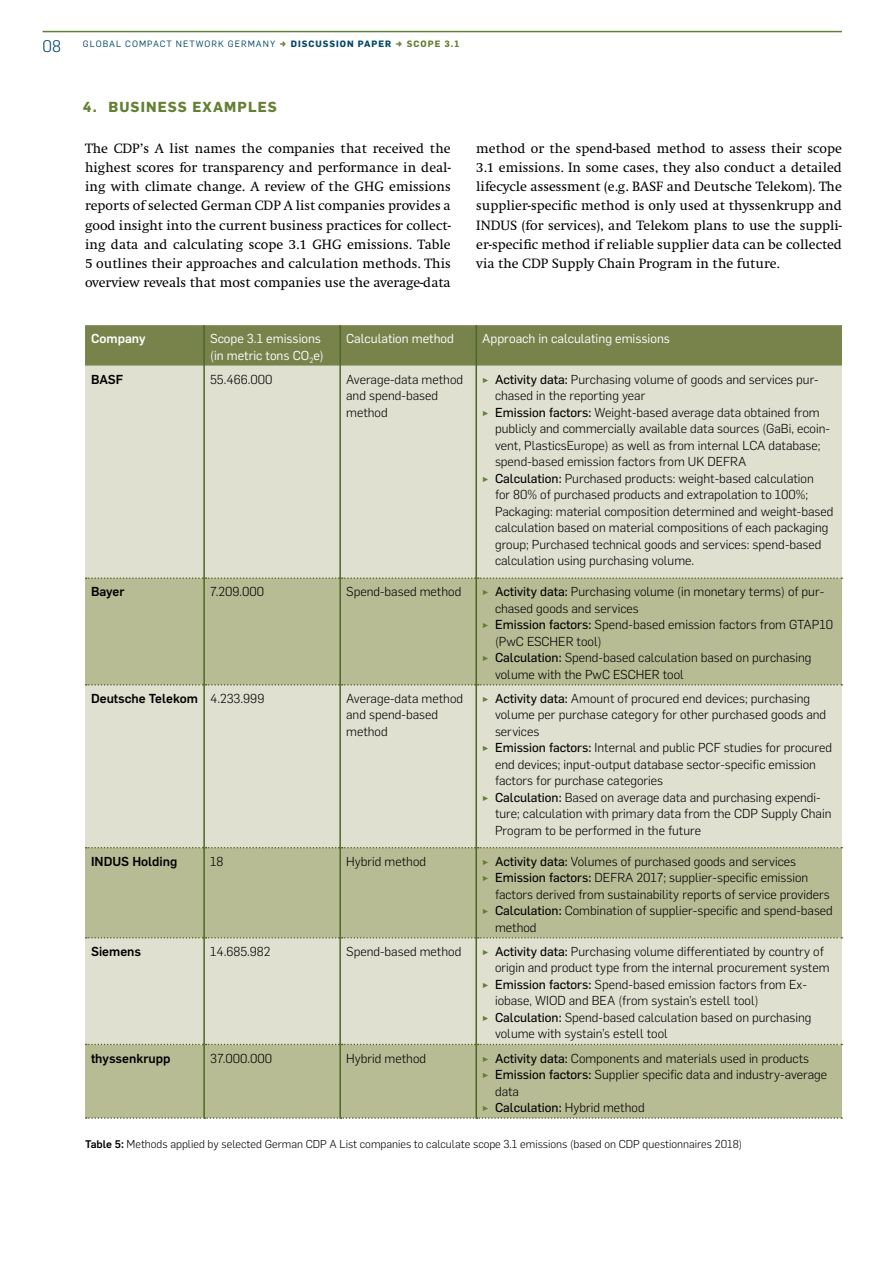
<style>
.page{position:relative;width:893px;height:1263px;background:#fff}
.page>*{position:absolute;margin:0;border:0;box-sizing:border-box;transform-origin:0 0}
.t1{font:300 16.5px "Flama";color:#00466c}
.t2{font:700 14.25px "Flama";letter-spacing:.08em;color:#648033}
.t3{font:14.1px/19.2px "Swift";color:#000;text-align:justify}
.t4{font:300 12.75px/16.5px "Flama";color:#000}
.t5{font:12.75px/16.5px "Flama";color:#fff}
.t6{font:500 12.75px "Flama";color:#000}
.t7{font:12.75px "Flama Basic";color:#000}
.t8{font:500 12.75px "Flama";color:#fff}
.t9{font:300 11.25px "Flama";color:#000}
.t10{font:9px "Flama";letter-spacing:.11em;color:#00466c}
.t11{font:700 9px "Flama";letter-spacing:.11em;color:#00466c}
.t12{font:700 9px "Flama";color:#648033}
.s1{color:#648033}
.s2{font-family:"Flama Basic";font-weight:400}
.s3{font-weight:300}
.s4{font-family:"Flama";font-weight:300}
.s5{font-weight:500;font-size:10.8px}
</style>
<div class="page">
<hr style="left:43px;top:31px;width:799px;height:1px;background:#648033">
<div style="left:85px;top:325px;width:757px;height:41px;background:#78834c"></div>
<div style="left:85px;top:366px;width:757px;height:481px;background:#dfe0cf"></div>
<div style="left:85px;top:578px;width:757px;height:107px;background:#b8bc94"></div>
<svg style="left:86px;top:577px;width:756px;height:2px"></svg>
<svg style="left:86px;top:684px;width:756px;height:1px"></svg>
<svg style="left:85px;top:847px;width:757px;height:272px"></svg>
<hr style="left:339px;top:325px;width:2px;height:41px;background:#4f6527">
<hr style="left:339px;top:366px;width:2px;height:212px;background:#4f6527">
<hr style="left:339px;top:578px;width:2px;height:107px;background:#4f6527">
<hr style="left:339px;top:685px;width:2px;height:163px;background:#4f6527">
<hr style="left:339px;top:848px;width:2px;height:90px;background:#4f6527">
<hr style="left:339px;top:938px;width:2px;height:106px;background:#4f6527">
<hr style="left:339px;top:1044px;width:2px;height:73px;background:#4f6527">
<hr style="left:475px;top:325px;width:2px;height:41px;background:#4f6527">
<hr style="left:475px;top:366px;width:2px;height:212px;background:#4f6527">
<hr style="left:475px;top:578px;width:2px;height:107px;background:#4f6527">
<hr style="left:475px;top:685px;width:2px;height:163px;background:#4f6527">
<hr style="left:475px;top:848px;width:2px;height:90px;background:#4f6527">
<hr style="left:475px;top:938px;width:2px;height:106px;background:#4f6527">
<hr style="left:475px;top:1044px;width:2px;height:73px;background:#4f6527">
<hr style="left:203px;top:325px;width:2px;height:41px;background:#4f6527">
<hr style="left:203px;top:366px;width:2px;height:212px;background:#4f6527">
<hr style="left:203px;top:578px;width:2px;height:107px;background:#4f6527">
<hr style="left:203px;top:685px;width:2px;height:163px;background:#4f6527">
<hr style="left:203px;top:848px;width:2px;height:90px;background:#4f6527">
<hr style="left:203px;top:938px;width:2px;height:106px;background:#4f6527">
<hr style="left:203px;top:1044px;width:2px;height:73px;background:#4f6527">
<p class="t1" style="left:43px;top:35px;width:20px">08</p>
<p class="t10" style="left:83px;top:38px;width:194px">Global Compact Network Germany</p>
<p class="t11" style="left:291px;top:37px;width:102px">DISCUSSION PAPER</p>
<p class="t12" style="left:407px;top:37px;width:22px">SCOPE</p>
<p class="t12" style="left:444px;top:37px;width:16px">3.1</p>
<p class="t2" style="left:83px;top:96px;width:195px">4. BUSINESS EXAMPLES</p>
<p class="t3" style="left:85px;top:139px;width:367px">The CDP’s A list names the companies that received the highest scores for transparency and performance in deal&shy;ing with climate change. A review of the GHG emissions reports of selected German CDP A list companies provides a good insight into the current business practices for collect&shy;ing data and calculating scope 3.1 GHG emissions. Table 5 outlines their approaches and calculation methods. This overview reveals that most companies use the average-data</p>
<p class="t3" style="left:476px;top:139px;width:367px">method or the spend-based method to assess their scope 3.1 emissions. In some cases, they also conduct a detailed lifecycle assessment (e.g. BASF and Deutsche Telekom). The supplier-specific method is only used at thyssenkrupp and INDUS (for services), and Telekom plans to use the suppli&shy;er-specific method if reliable supplier data can be collected via the CDP Supply Chain Program in the future.</p>
<p class="t8" style="left:91px;top:330px;width:56px">Company</p>
<p class="t5" style="left:210px;top:330px;width:115px">Scope 3.1 emissions (in metric tons CO <sub>2</sub>e)</p>
<p class="t5" style="left:346px;top:330px;width:109px">Calculation method</p>
<p class="t5" style="left:482px;top:330px;width:189px">Approach in calculating emissions</p>
<p class="t6" style="left:91px;top:370px;width:9px">BAS</p>
<p class="t6" style="left:116px;top:370px;width:9px">F</p>
<p class="t4" style="left:210px;top:370px;width:64px">55.466.000</p>
<p class="t4" style="left:346px;top:370px;width:119px">Average-data method and spend-based method</p>
<p class="t4" style="left:495px;top:370px;width:325px;text-indent:-13px"><span class="s1">✓</span> <span class="s2">Activity data:</span> Purchasing volume of goods and services pur&shy;chased in the reporting year</p>
<p class="t4" style="left:495px;top:403px;width:336px;text-indent:-13px"><span class="s1">✓</span> <span class="s2">Emission factors:</span> Weight-based average data obtained from publicly and commercially available data sources (GaBi, ecoin&shy;vent, PlasticsEurope) as well as from internal LCA database; spend-based emission factors from UK DEFRA</p>
<p class="t4" style="left:495px;top:469px;width:340px;text-indent:-13px"><span class="s1">✓</span> <span class="s2">Calculation:</span> Purchased products: weight-based calculation<br>for 80% of purchased products and extrapolation to 100%; Packaging: material composition determined and weight-based calculation based on material compositions of each packaging group; Purchased technical goods and services: spend-based calculation using purchasing volume.</p>
<p class="t6" style="left:91px;top:582px;width:35px">Bayer</p>
<p class="t4" style="left:210px;top:583px;width:56px">7.209.000</p>
<p class="t4" style="left:346px;top:583px;width:117px">Spend-based method</p>
<p class="t4" style="left:495px;top:583px;width:331px;text-indent:-13px"><span class="s1">✓</span> <span class="s2">Activity data:</span> Purchasing volume (in monetary terms) of pur&shy;chased goods and services</p>
<p class="t4" style="left:495px;top:616px;width:340px;text-indent:-13px"><span class="s1">✓</span> <span class="s2">Emission factors:</span> Spend-based emission factors from GTAP10 (PwC ESCHER tool)</p>
<p class="t4" style="left:495px;top:649px;width:318px;text-indent:-13px"><span class="s1">✓</span> <span class="s2">Calculation:</span> Spend-based calculation based on purchasing volume with the PwC ESCHER tool</p>
<p class="t6" style="left:91px;top:689px;width:175px">Deutsche Telekom <span class="s3">4.233.999</span></p>
<p class="t4" style="left:346px;top:689px;width:119px">Average-data method and spend-based method</p>
<p class="t4" style="left:495px;top:689px;width:333px;text-indent:-13px"><span class="s1">✓</span> <span class="s2">Activity data:</span> Amount of procured end devices; purchasing volume per purchase category for other purchased goods and services</p>
<p class="t4" style="left:495px;top:739px;width:339px;text-indent:-13px"><span class="s1">✓</span> <span class="s2">Emission factors:</span> Internal and public PCF studies for procured end devices; input-output database sector-specific emission factors for purchase categories</p>
<p class="t4" style="left:495px;top:788px;width:338px;text-indent:-13px"><span class="s1">✓</span> <span class="s2">Calculation:</span> Based on average data and purchasing expendi&shy;ture; calculation with primary data from the CDP Supply Chain<br>Program to be performed in the future</p>
<p class="t6" style="left:91px;top:852px;width:9px">INDUS</p>
<p class="t6" style="left:132px;top:852px;width:46px">Holding</p>
<p class="t4" style="left:210px;top:852px;width:15px">18</p>
<p class="t4" style="left:346px;top:852px;width:81px">Hybrid method</p>
<p class="t4" style="left:482px;top:852px;width:315px"><span class="s1">✓</span> <span class="s2">Activity data:</span> Volumes of purchased goods and services</p>
<p class="t4" style="left:495px;top:869px;width:336px;text-indent:-13px"><span class="s1">✓</span> <span class="s2">Emission factors:</span> DEFRA 2017; supplier-specific emission factors derived from sustainability reports of service providers</p>
<p class="t4" style="left:495px;top:902px;width:339px;text-indent:-13px"><span class="s1">✓</span> <span class="s2">Calculation:</span> Combination of supplier-specific and spend-based method</p>
<p class="t6" style="left:91px;top:942px;width:52px">Siemens</p>
<p class="t4" style="left:210px;top:942px;width:62px">14.685.982</p>
<p class="t4" style="left:346px;top:942px;width:117px">Spend-based method</p>
<p class="t4" style="left:495px;top:942px;width:336px;text-indent:-13px"><span class="s1">✓</span> <span class="s2">Activity data:</span> Purchasing volume differentiated by country of origin and product type from the internal procurement system</p>
<p class="t4" style="left:495px;top:975px;width:313px;text-indent:-13px"><span class="s1">✓</span> <span class="s2">Emission factors:</span> Spend-based emission factors from Ex&shy;iobase, WIOD and BEA (from systain’s estell tool)</p>
<p class="t4" style="left:495px;top:1008px;width:318px;text-indent:-13px"><span class="s1">✓</span> <span class="s2">Calculation:</span> Spend-based calculation based on purchasing volume with systain’s estell tool</p>
<p class="t6" style="left:91px;top:1049px;width:81px">thyssenkrupp</p>
<p class="t4" style="left:210px;top:1049px;width:64px">37.000.000</p>
<p class="t4" style="left:346px;top:1049px;width:81px">Hybrid method</p>
<p class="t4" style="left:482px;top:1049px;width:328px"><span class="s1">✓</span> <span class="s2">Activity data:</span> Components and materials used in products</p>
<p class="t4" style="left:495px;top:1065px;width:334px;text-indent:-13px"><span class="s1">✓</span> <span class="s2">Emission factors:</span> Supplier specific data and industry-average data</p>
<p class="t7" style="left:482px;top:1098px;width:164px"><span class="s1">✓</span> Calculation: <span class="s4">Hybrid method</span></p>
<p class="t9" style="left:85px;top:1136px;width:659px"><span class="s5">Table 5:</span> Methods applied by selected German CDP A List companies to calculate scope 3.1 emissions (based on CDP questionnaires 2018)</p>
</div>
